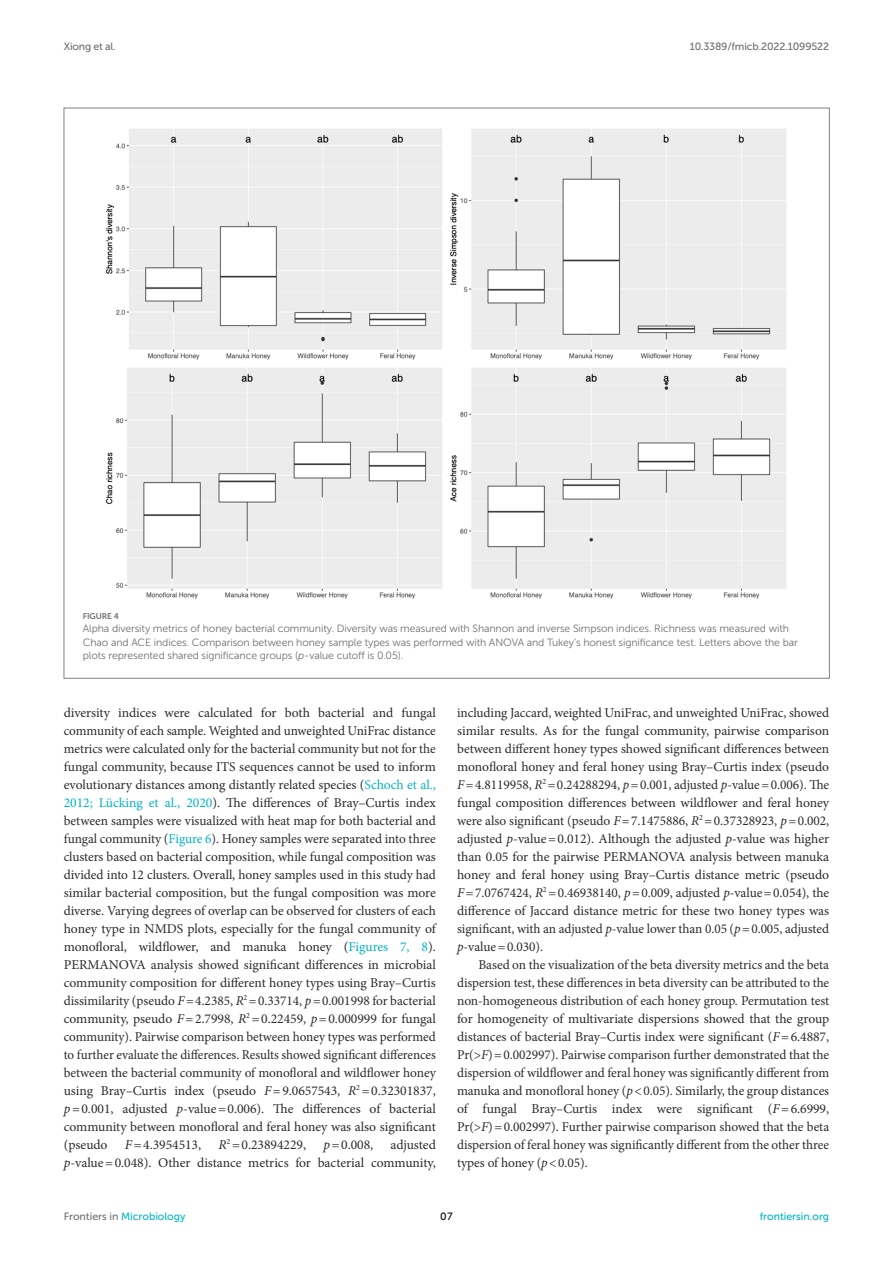
<style>
.page{position:relative;width:893px;height:1263px;background:#fff}
.page>*{position:absolute;margin:0;border:0;box-sizing:border-box;transform-origin:0 0}
.TEXT_FLUSH{font:13.5px/18px "Minion Pro";letter-spacing:-.005em;color:#2b2b2a;text-align:justify}
.TEXT{font:13.5px/18px "Minion Pro";letter-spacing:-.005em;color:#2b2b2a;text-align:justify}
.FIG_LEG{font:10.5px/13.5px "Museo Sans 300";letter-spacing:-.01em;color:#706f70}
.t1{font:10.5px "Museo Sans 500";color:#00b4c4}
.t2{font:10.5px "Museo Sans 500";letter-spacing:-.015em;color:#706f70}
.t3{font:10.5px "Museo Sans 500";color:#000}
.FIG_HD{font:8.25px "Museo Sans 700";letter-spacing:-.01em;color:#706f70}
.s1{font-style:italic}
.s2{color:#00b4c4}
.s3{color:#706f70}
</style>
<div class="page">
<img style="left:106px;top:129px;width:680px;height:470px">
<p class="t2" style="left:64px;top:41px;width:54px">Xiong et al.</p>
<p class="t2" style="left:690px;top:41px;width:141px">10.3389/fmicb.2022.1099522</p>
<p class="FIG_HD" style="left:83px;top:611px;width:37px">FIGURE 4</p>
<p class="FIG_LEG" style="left:83px;top:622px;width:716px">Alpha diversity metrics of honey bacterial community. Diversity was measured with Shannon and inverse Simpson indices. Richness was measured with<br>Chao and ACE indices. Comparison between honey sample types was performed with ANOVA and Tukey’s honest significance test. Letters above the bar plots represented shared significance groups (<span class="s1">p</span>-value cutoff is 0.05).</p>
<p class="TEXT_FLUSH" style="left:64px;top:704px;width:374px">diversity indices were calculated for both bacterial and fungal community of each sample. Weighted and unweighted UniFrac distance metrics were calculated only for the bacterial community but not for the fungal community, because ITS sequences cannot be used to inform evolutionary distances among distantly related species (<span class="s2">Schoch et al., 2012; Lücking et al., 2020</span>). The differences of Bray–Curtis index between samples were visualized with heat map for both bacterial and fungal community (<span class="s2">Figure 6</span>). Honey samples were separated into three clusters based on bacterial composition, while fungal composition was divided into 12 clusters. Overall, honey samples used in this study had similar bacterial composition, but the fungal composition was more diverse. Varying degrees of overlap can be observed for clusters of each honey type in NMDS plots, especially for the fungal community of monofloral, wildflower, and manuka honey (<span class="s2">Figures 7, 8</span>).<br>PERMANOVA analysis showed significant differences in microbial community composition for different honey types using Bray–Curtis dissimilarity (pseudo <span class="s1">F</span>=4.2385, <span class="s1">R</span><sup>2</sup> =0.33714, <span class="s1">p</span>=0.001998 for bacterial community, pseudo <span class="s1">F</span>=2.7998, <span class="s1">R</span><sup>2</sup> =0.22459, <span class="s1">p</span>=0.000999 for fungal community). Pairwise comparison between honey types was performed to further evaluate the differences. Results showed significant differences between the bacterial community of monofloral and wildflower honey using Bray–Curtis index (pseudo <span class="s1">F</span>=9.0657543, <span class="s1">R</span><sup>2</sup> =0.32301837, <span class="s1">p</span>=0.001, adjusted <span class="s1">p</span>-value=0.006). The differences of bacterial community between monofloral and feral honey was also significant (pseudo</p>
<p class="TEXT_FLUSH" style="left:125px;top:1136px;width:78px"><span class="s1">F</span>=4.3954513,</p>
<p class="TEXT_FLUSH" style="left:219px;top:1136px;width:89px"><span class="s1">R</span><sup>2</sup> =0.23894229,</p>
<p class="TEXT_FLUSH" style="left:323px;top:1136px;width:51px"><span class="s1">p</span>=0.008,</p>
<p class="TEXT_FLUSH" style="left:64px;top:1136px;width:374px;text-align:right">adjusted<br><span class="s1">p</span>-value=0.048). Other distance metrics for bacterial community,</p>
<p class="TEXT_FLUSH" style="left:457px;top:704px;width:374px">including Jaccard, weighted UniFrac, and unweighted UniFrac, showed similar results. As for the fungal community, pairwise comparison between different honey types showed significant differences between monofloral honey and feral honey using Bray–Curtis index (pseudo <span class="s1">F</span>=4.8119958, <span class="s1">R</span><sup>2</sup> =0.24288294, <span class="s1">p</span>=0.001, adjusted <span class="s1">p</span>-value=0.006). The fungal composition differences between wildflower and feral honey were also significant (pseudo <span class="s1">F</span>=7.1475886, <span class="s1">R</span><sup>2</sup> =0.37328923, <span class="s1">p</span>=0.002, adjusted <span class="s1">p</span>-value=0.012). Although the adjusted <span class="s1">p</span>-value was higher than 0.05 for the pairwise PERMANOVA analysis between manuka honey and feral honey using Bray–Curtis distance metric (pseudo <span class="s1">F</span>=7.0767424, <span class="s1">R</span><sup>2</sup> =0.46938140, <span class="s1">p</span>=0.009, adjusted <span class="s1">p</span>-value=0.054), the difference of Jaccard distance metric for these two honey types was significant, with an adjusted <span class="s1">p</span>-value lower than 0.05 (<span class="s1">p</span>=0.005, adjusted <span class="s1">p</span>-value=0.030).</p>
<p class="TEXT" style="left:457px;top:956px;width:374px;text-indent:21px">Based on the visualization of the beta diversity metrics and the beta dispersion test, these differences in beta diversity can be attributed to the non-homogeneous distribution of each honey group. Permutation test for homogeneity of multivariate dispersions showed that the group distances of bacterial Bray–Curtis index were significant (<span class="s1">F</span>=6.4887, Pr(&gt;<span class="s1">F</span>)=0.002997). Pairwise comparison further demonstrated that the dispersion of wildflower and feral honey was significantly different from manuka and monofloral honey (<span class="s1">p</span>&lt;0.05). Similarly, the group distances of fungal Bray–Curtis index were significant (<span class="s1">F</span>=6.6999, Pr(&gt;<span class="s1">F</span>)=0.002997). Further pairwise comparison showed that the beta dispersion of feral honey was significantly different from the other three types of honey (<span class="s1">p</span>&lt;0.05).</p>
<p class="t1" style="left:64px;top:1211px;width:123px"><span class="s3">Frontiers in</span> Microbiology</p>
<p class="t3" style="left:440px;top:1211px;width:14px">07</p>
<p class="t1" style="left:760px;top:1211px;width:71px">frontiersin.org</p>
</div>
